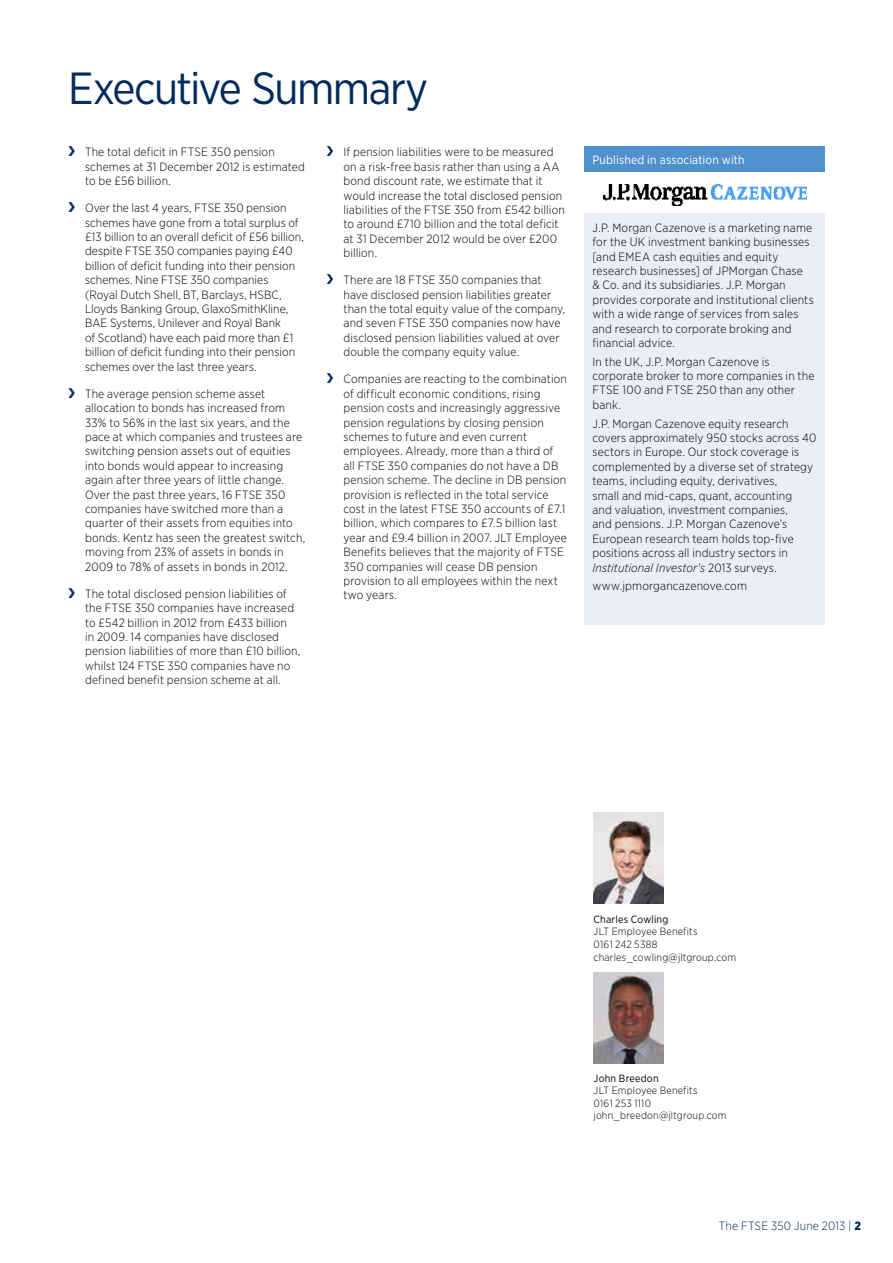
<style>
.page{position:relative;width:893px;height:1263px;background:#fff}
.page>*{position:absolute;margin:0;border:0;box-sizing:border-box;transform-origin:0 0}
.t1{font:45px "Gotham Narrow";letter-spacing:-.035em;color:#002b5c}
.t2{font:300 12px/14.4px "Gotham Narrow";letter-spacing:.01em;color:#000}
.t3{font:12px "Gotham Narrow";letter-spacing:.01em;color:#fff}
.t4{font:300 12px "Gotham Narrow";letter-spacing:.015em;color:#002b5c}
.t5{font:300 10.5px/12.6px "Gotham Narrow";letter-spacing:.02em;color:#000}
.t6{font:10.5px "Gotham Narrow";letter-spacing:.02em;color:#000}
.s1{color:#002b5c}
.s2{font-style:italic}
.s3{font-weight:900}
</style>
<div class="page">
<div style="left:584px;top:214px;width:241px;height:411px;background:#e9eef8"></div>
<img style="left:603px;top:184px;width:203px;height:21px">
<div style="left:584px;top:147px;width:241px;height:25px;background:#5091cd"></div>
<img style="left:594px;top:812px;width:69px;height:92px">
<img style="left:594px;top:972px;width:69px;height:91px">
<h1 class="t1" style="left:68px;top:60px;width:362px">Executive Summary</h1>
<p class="t2" style="left:85px;top:145px;width:222px;text-indent:-17px"><span class="s1">❯</span> The total deficit in FTSE 350 pension schemes at 31 December 2012 is estimated to be £56 billion.</p>
<p class="t2" style="left:85px;top:201px;width:220px;text-indent:-17px"><span class="s1">❯</span> Over the last 4 years, FTSE 350 pension schemes have gone from a total surplus of £13 billion to an overall deficit of £56 billion, despite FTSE 350 companies paying £40 billion of deficit funding into their pension schemes. Nine FTSE 350 companies (Royal Dutch Shell, BT, Barclays, HSBC, Lloyds Banking Group, GlaxoSmithKline, BAE Systems, U nilever and Royal Bank<br>of Scotland) have each paid more than £1 billion of deficit funding into their pension schemes over the last three years.</p>
<p class="t2" style="left:85px;top:386px;width:222px;text-indent:-17px"><span class="s1">❯</span> The average pension scheme asset allocation to bonds has increased from 33% to 56% in the last six years, and the pace at which companies and trustees are switching pension assets out of equities into bonds would appear to increasing again after three years of little change.<br>Over the past three years, 16 FTSE 350 companies have switched more than a quarter of their assets from equities into bonds. Kentz has seen the greatest switch, moving from 23% of assets in bonds in 2009 to 78% of assets in bonds in 2012.</p>
<p class="t2" style="left:85px;top:586px;width:217px;text-indent:-17px"><span class="s1">❯</span> The total disclosed pension liabilities of the FTSE 350 companies have increased to £542 billion in 2012 from £433 billion<br>in 2009. 14 companies have disclosed pension liabilities of more than £10 billion, whilst 124 FTSE 350 companies have no defined benefit pension scheme at all.</p>
<p class="t2" style="left:343px;top:145px;width:223px;text-indent:-17px"><span class="s1">❯</span> If pension liabilities were to be measured on a risk-free basis rather than using a AA bond discount rate, we estimate that it would increase the total disclosed pension liabilities of the FTSE 350 from £542 billion to around £710 billion and the total deficit at 31 December 2012 would be over £200 billion.</p>
<p class="t2" style="left:343px;top:273px;width:223px;text-indent:-17px"><span class="s1">❯</span> There are 18 FTSE 350 companies that have disclosed pension liabilities greater than the total equity value of the company, and seven FTSE 350 companies now have disclosed pension liabilities valued at over double the company equity value.</p>
<p class="t2" style="left:343px;top:372px;width:225px;text-indent:-17px"><span class="s1">❯</span> Companies are reacting to the combination of difficult economic conditions, rising pension costs and increasingly aggressive pension regulations by closing pension schemes to future and even current employees. Already, more than a third of all FTSE 350 companies do not have a D B pension scheme. The decline in D B pension provision is reflected in the total service cost in the latest FTSE 350 accounts of £7.1 billion, which compares to £7.5 billion last year and £9.4 billion in 2007. JLT Employee Benefits believes that the majority of FTSE 350 companies will cease D B pension provision to all employees within the next two years.</p>
<p class="t3" style="left:592px;top:153px;width:154px">Published in association with</p>
<p class="t2" style="left:592px;top:220px;width:223px">J.P. Morgan Cazenove is a marketing name for the U K investment banking businesses [and EMEA cash equities and equity research businesses] of JPMorgan Chase<br>&amp; Co. and its subsidiaries. J.P. Morgan provides corporate and institutional clients with a wide range of services from sales and research to corporate broking and financial advice.</p>
<p class="t2" style="left:592px;top:354px;width:223px">In the U K, J.P. Morgan Cazenove is corporate broker to more companies in the<br>FTSE 100 and FTSE 250 than any other bank.</p>
<p class="t2" style="left:592px;top:416px;width:225px">J.P. Morgan Cazenove equity research covers approximately 950 stocks across 40 sectors in Europe. Our stock coverage is complemented by a diverse set of strategy teams, including equity, derivatives,<br>small and mid-caps, quant, accounting<br>and valuation, investment companies,<br>and pensions. J.P. Morgan Cazenove’s European research team holds top-five positions across all industry sectors in <span class="s2">Institutional Investor’s</span> 2013 surveys.</p>
<p class="t2" style="left:592px;top:578px;width:156px">www.jpmorgancazenove.com</p>
<p class="t6" style="left:594px;top:913px;width:76px">Charles Cowling</p>
<p class="t5" style="left:594px;top:925px;width:144px">JLT Employee Benefits<br>0161 242 5388 charles_cowling@jltgroup.com</p>
<p class="t6" style="left:594px;top:1071px;width:67px">John Breedon</p>
<p class="t5" style="left:594px;top:1084px;width:135px">JLT Employee Benefits<br>0161 253 1110 john_breedon@jltgroup.com</p>
<p class="t4" style="left:719px;top:1219px;width:144px">The FTSE 350 June 2013 | <span class="s3">2</span></p>
</div>
